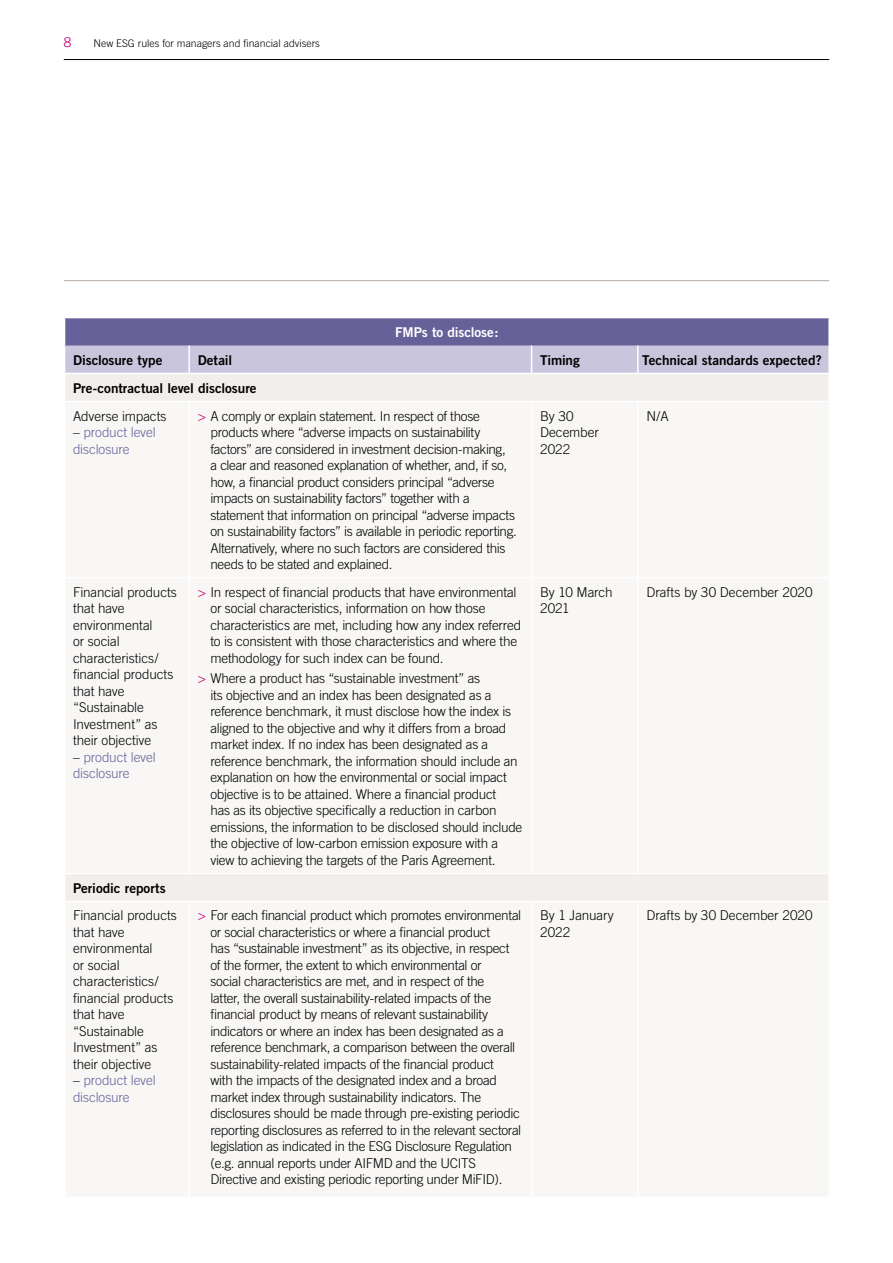
<style>
.page{position:relative;width:893px;height:1263px;background:#fff}
.page>*{position:absolute;margin:0;border:0;box-sizing:border-box;transform-origin:0 0}
.t1{font:300 13.5px/16.5px "Trade Gothic";letter-spacing:-.02em;color:#000}
.t2{font:13.5px "Trade Gothic Bold Two";color:#000}
.t3{font:300 13.5px/16.5px "Trade Gothic";letter-spacing:-.01em;color:#676199}
.t4{font:300 13.5px/16.5px "Trade Gothic";letter-spacing:.005em;color:#000}
.t5{font:13.5px "Trade Gothic Bold Two";letter-spacing:-.005em;color:#fff}
.t6{font:300 13.5px "Trade Gothic";color:#c5006c}
.t7{font:300 10.5px "Trade Gothic";color:#000}
.s1{color:#000}
.s2{color:#c5006c}
</style>
<div class="page">
<hr style="left:64px;top:59px;width:765px;height:1px;background:#000">
<hr style="left:64px;top:280px;width:765px;height:1px;background:#b5aba1">
<div style="left:65px;top:874px;width:763px;height:27px;background:#f1eeec"></div>
<svg style="left:64px;top:318px;width:765px;height:83px;background:#b7b3cc"></svg>
<hr style="left:189px;top:373px;width:342px;height:1px;background:#fff">
<hr style="left:531px;top:373px;width:107px;height:1px;background:#fff">
<hr style="left:638px;top:373px;width:192px;height:1px;background:#fff">
<hr style="left:828px;top:374px;width:2px;height:27px;background:#fff">
<p class="t6" style="left:64px;top:34px;width:9px">8</p>
<p class="t7" style="left:94px;top:37px;width:228px">New ESG rules for managers and financial advisers</p>
<p class="t5" style="left:395px;top:324px;width:105px">FMPs to disclose:</p>
<p class="t2" style="left:73px;top:352px;width:91px">Disclosure type</p>
<p class="t2" style="left:198px;top:352px;width:36px">Detail</p>
<p class="t2" style="left:540px;top:352px;width:41px">Timing</p>
<p class="t2" style="left:642px;top:352px;width:181px">Technical standards expected?</p>
<p class="t2" style="left:73px;top:380px;width:185px">Pre-contractual level disclosure</p>
<p class="t1" style="left:73px;top:407px;width:95px">Adverse impacts</p>
<p class="t3" style="left:73px;top:424px;width:84px"><span class="s1">–</span> product level disclosure</p>
<p class="t1" style="left:210px;top:407px;width:308px;text-indent:-13px"><span class="s2">&gt;</span> A comply or explain statement. In respect of those products where “adverse impacts on sustainability factors” are considered in investment decision-making,<br>a clear and reasoned explanation of whether, and, if so, how, a financial product considers principal “adverse impacts on sustainability factors” together with a statement that information on principal “adverse impacts on sustainability factors” is available in periodic reporting.<br>Alternatively, where no such factors are considered this needs to be stated and explained.</p>
<p class="t4" style="left:540px;top:407px;width:60px">By 30<br>December<br>2022</p>
<p class="t1" style="left:646px;top:407px;width:24px">N/A</p>
<p class="t1" style="left:73px;top:583px;width:105px">Financial products that have environmental<br>or social characteristics/ financial products that have “Sustainable<br>Investment” as their objective</p>
<p class="t3" style="left:73px;top:748px;width:84px"><span class="s1">–</span> product level disclosure</p>
<p class="t2" style="left:73px;top:880px;width:94px">Periodic reports</p>
<p class="t1" style="left:73px;top:907px;width:105px">Financial products that have environmental<br>or social characteristics/ financial products that have “Sustainable<br>Investment” as their objective</p>
<p class="t3" style="left:73px;top:1072px;width:84px"><span class="s1">–</span> product level disclosure</p>
<p class="t1" style="left:210px;top:583px;width:312px;text-indent:-13px"><span class="s2">&gt;</span> In respect of financial products that have environmental or social characteristics, information on how those characteristics are met, including how any index referred to is consistent with those characteristics and where the methodology for such index can be found.</p>
<p class="t1" style="left:210px;top:670px;width:313px;text-indent:-13px"><span class="s2">&gt;</span> Where a product has “sustainable investment” as<br>its objective and an index has been designated as a reference benchmark, it must disclose how the index is aligned to the objective and why it differs from a broad market index. If no index has been designated as a reference benchmark, the information should include an explanation on how the environmental or social impact objective is to be attained. Where a financial product<br>has as its objective specifically a reduction in carbon emissions, the information to be disclosed should include the objective of low-carbon emission exposure with a view to achieving the targets of the Paris Agreement.</p>
<p class="t1" style="left:540px;top:583px;width:74px">By 10 March<br>2021</p>
<p class="t4" style="left:646px;top:583px;width:168px">Drafts by 30 December 2020</p>
<p class="t1" style="left:210px;top:907px;width:312px;text-indent:-13px"><span class="s2">&gt;</span> For each financial product which promotes environmental or social characteristics or where a financial product<br>has “sustainable investment” as its objective, in respect of the former, the extent to which environmental or<br>social characteristics are met, and in respect of the<br>latter, the overall sustainability-related impacts of the financial product by means of relevant sustainability indicators or where an index has been designated as a reference benchmark, a comparison between the overall sustainability-related impacts of the financial product<br>with the impacts of the designated index and a broad market index through sustainability indicators. The disclosures should be made through pre-existing periodic reporting disclosures as referred to in the relevant sectoral legislation as indicated in the ESG Disclosure Regulation (e.g. annual reports under AIFMD and the UCITS Directive and existing periodic reporting under MiFID).</p>
<p class="t1" style="left:540px;top:907px;width:75px">By 1 January<br>2022</p>
<p class="t4" style="left:646px;top:907px;width:168px">Drafts by 30 December 2020</p>
</div>
